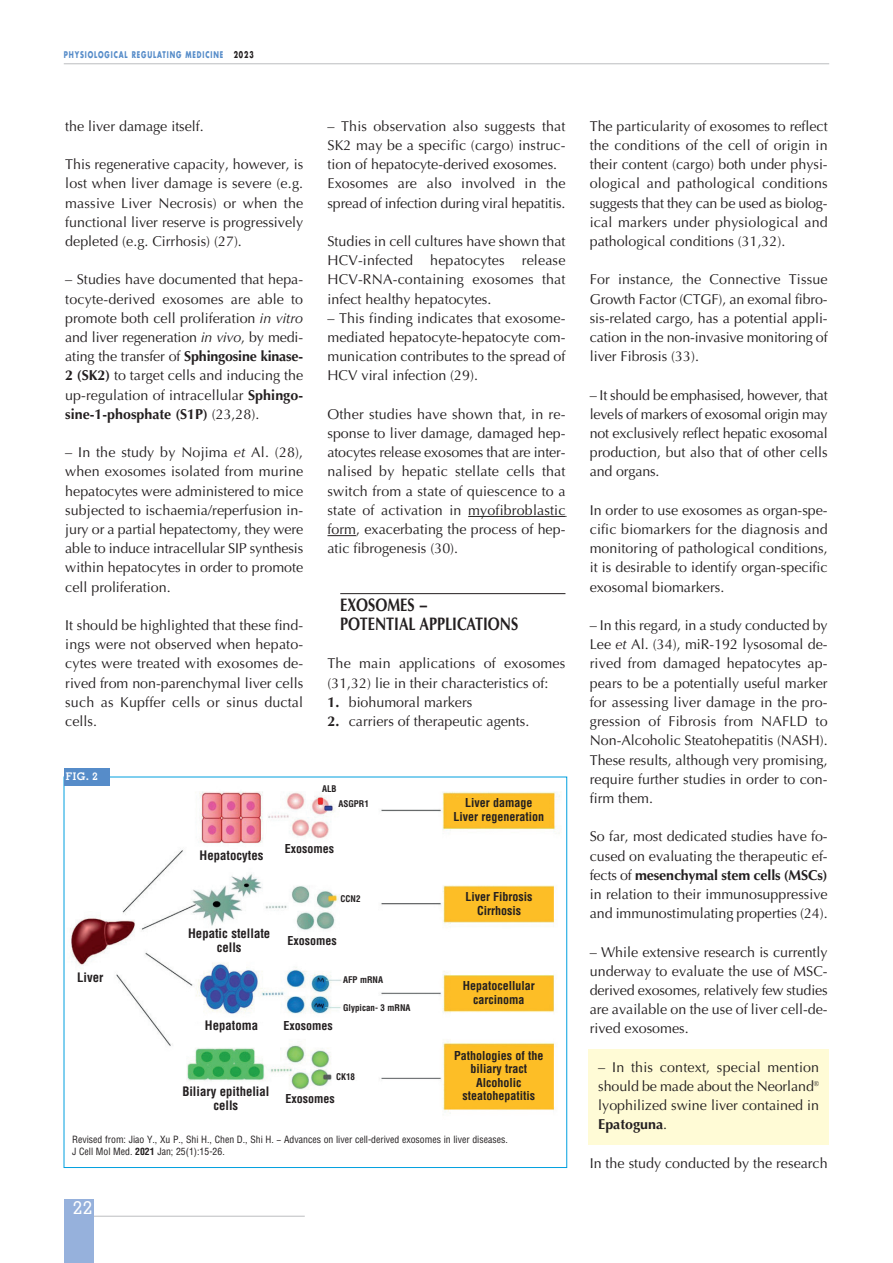
<style>
.page{position:relative;width:893px;height:1263px;background:#fff}
.page>*{position:absolute;margin:0;border:0;box-sizing:border-box;transform-origin:0 0}
.t1{font:700 18px/19.2px "Optima LT Std";color:#231f20;scale:.8 1}
.t2{font:500 18px "Memphis";color:#fff}
.t3{font:14.25px/19.2px "Optima LT Std";color:#231f20;text-align:justify}
.t4{font:700 condensed 12.75px "Helvetica LT Std";color:#231f20}
.t5{font:700 condensed 12px "Helvetica LT Std";color:#231f20}
.t6{font:700 10.5px "Memphis";color:#fff}
.t7{font:condensed 9.75px "Helvetica LT Std";color:#231f20}
.t8{font:700 condensed 9px "Helvetica LT Std";color:#231f20}
.t9{font:700 9px "Futura LT";letter-spacing:.135em;color:#568cc9;scale:.7 1}
.s1{color:#231f20}
.s2{font-style:italic}
.s3{font-weight:700}
</style>
<div class="page">
<hr style="left:85px;top:1216px;width:220px;height:1px;background:#bcbdc0">
<div style="left:64px;top:1199px;width:30px;height:64px;background:#96b1dc"></div>
<hr style="left:64px;top:64px;width:765px;height:1px;background:#bcbdc0">
<hr style="left:468px;top:516px;width:97px;height:1px;background:#231f20">
<svg style="left:327px;top:535px;width:29px;height:1px"></svg>
<hr style="left:340px;top:593px;width:225px;height:1px;background:#231f20">
<div style="left:588px;top:1049px;width:241px;height:95px;background:#fffbd6"></div>
<img style="left:66px;top:779px;width:495px;height:335px">
<div style="left:64px;top:768px;width:45px;height:17px;background:#568cc9"></div>
<p class="t9" style="left:64px;top:49px;width:273px">PHYSIOLOGICAL REGULATING MEDICINE <span class="s1">2023</span></p>
<p class="t3" style="left:65px;top:118px;width:140px">the liver damage itself.</p>
<p class="t3" style="left:65px;top:156px;width:239px">This regenerative capacity, however, is lost when liver damage is severe (e.g. massive Liver Necrosis) or when the functional liver reserve is progressively depleted (e.g. Cirrhosis) (27).</p>
<p class="t3" style="left:65px;top:271px;width:239px">– Studies have documented that hepa&shy;tocyte-derived exosomes are able to promote both cell proliferation <span class="s2">in vitro </span>and liver regeneration <span class="s2">in vivo</span>, by medi&shy;ating the transfer of <span class="s3">Sphingosine kinase-2 (SK2)</span> to target cells and inducing the up-regulation of intracellular <span class="s3">Sphingo&shy;sine-1-phosphate (S1P)</span> (23,28).</p>
<p class="t3" style="left:65px;top:444px;width:239px">– In the study by Nojima <span class="s2">et</span> Al. (28), when exosomes isolated from murine hepatocytes were administered to mice subjected to ischaemia/reperfusion in&shy;jury or a partial hepatectomy, they were able to induce intracellular SIP synthesis within hepatocytes in order to promote cell proliferation.</p>
<p class="t3" style="left:65px;top:617px;width:239px">It should be highlighted that these find&shy;ings were not observed when hepato&shy;cytes were treated with exosomes de&shy;rived from non-parenchymal liver cells such as Kupffer cells or sinus ductal cells.</p>
<p class="t6" style="left:66px;top:773px;width:34px">FIG. 2</p>
<p class="t3" style="left:327px;top:118px;width:239px">– This observation also suggests that SK2 may be a specific (cargo) instruc&shy;tion of hepatocyte-derived exosomes.</p>
<p class="t3" style="left:327px;top:175px;width:240px">Exosomes are also involved in the spread of infection during viral hepatitis.</p>
<p class="t3" style="left:327px;top:233px;width:239px">Studies in cell cultures have shown that HCV-infected hepatocytes release HCV-RNA-containing exosomes that infect healthy hepatocytes.</p>
<p class="t3" style="left:327px;top:310px;width:239px">– This finding indicates that exosome&shy;mediated hepatocyte-hepatocyte com&shy;munication contributes to the spread of HCV viral infection (29).</p>
<p class="t3" style="left:327px;top:406px;width:239px">Other studies have shown that, in re&shy;sponse to liver damage, damaged hep&shy;atocytes release exosomes that are inter&shy;nalised by hepatic stellate cells that switch from a state of quiescence to a state of activation in myofibroblastic form, exacerbating the process of hep&shy;atic fibrogenesis (30).</p>
<p class="t1" style="left:340px;top:597px;width:224px">EXOSOMES −<br>POTENTIAL APPLICATIONS</p>
<p class="t3" style="left:327px;top:655px;width:239px">The main applications of exosomes (31,32) lie in their characteristics of:</p>
<p class="t3" style="left:327px;top:694px;width:146px"><span class="s3">1.</span> biohumoral markers</p>
<p class="t3" style="left:327px;top:713px;width:203px"><span class="s3">2.</span> carriers of therapeutic agents.</p>
<p class="t8" style="left:322px;top:785px;width:16px">ALB</p>
<p class="t8" style="left:338px;top:800px;width:32px">ASGPR1</p>
<p class="t5" style="left:465px;top:798px;width:69px">Liver damage</p>
<p class="t5" style="left:454px;top:812px;width:92px">Liver regeneration</p>
<p class="t4" style="left:77px;top:972px;width:28px">Liver</p>
<p class="t4" style="left:200px;top:850px;width:65px">Hepatocytes</p>
<p class="t4" style="left:188px;top:929px;width:84px">Hepatic stellate</p>
<p class="t4" style="left:217px;top:942px;width:26px">cells</p>
<p class="t4" style="left:205px;top:1020px;width:55px">Hepatoma</p>
<p class="t5" style="left:285px;top:844px;width:51px">Exosomes</p>
<p class="t8" style="left:340px;top:895px;width:22px">CCN2</p>
<p class="t5" style="left:288px;top:936px;width:51px">Exosomes</p>
<p class="t5" style="left:283px;top:1021px;width:51px">Exosomes</p>
<p class="t8" style="left:343px;top:976px;width:41px">AFP mRNA</p>
<p class="t8" style="left:343px;top:1004px;width:69px">Glypican- 3 mRNA</p>
<p class="t4" style="left:182px;top:1087px;width:89px">Biliary epithelial</p>
<p class="t4" style="left:213px;top:1100px;width:26px">cells</p>
<p class="t8" style="left:336px;top:1073px;width:21px">CK18</p>
<p class="t5" style="left:285px;top:1094px;width:51px">Exosomes</p>
<p class="t5" style="left:465px;top:892px;width:69px">Liver Fibrosis</p>
<p class="t5" style="left:477px;top:906px;width:45px">Cirrhosis</p>
<p class="t5" style="left:463px;top:981px;width:73px">Hepatocellular</p>
<p class="t5" style="left:473px;top:995px;width:53px">carcinoma</p>
<p class="t5" style="left:454px;top:1051px;width:91px">Pathologies of the</p>
<p class="t5" style="left:471px;top:1064px;width:58px">biliary tract</p>
<p class="t5" style="left:476px;top:1078px;width:47px">Alcoholic</p>
<p class="t5" style="left:463px;top:1091px;width:74px">steatohepatitis</p>
<p class="t7" style="left:72px;top:1136px;width:437px">Revised from: Jiao Y., Xu P., Shi H., Chen D., Shi H. − Advances on liver cell-derived exosomes in liver diseases.</p>
<p class="t7" style="left:72px;top:1147px;width:154px">J Cell Mol Med. <span class="s3">2021</span> Jan; 25(1):15-26.</p>
<p class="t2" style="left:73px;top:1201px;width:20px">22</p>
<p class="t3" style="left:590px;top:118px;width:239px">The particularity of exosomes to reflect the conditions of the cell of origin in their content (cargo) both under physi&shy;ological and pathological conditions suggests that they can be used as biolog&shy;ical markers under physiological and pathological conditions (31,32).</p>
<p class="t3" style="left:590px;top:271px;width:239px">For instance, the Connective Tissue Growth Factor (CTGF), an exomal fibro&shy;sis-related cargo, has a potential appli&shy;cation in the non-invasive monitoring of liver Fibrosis (33).</p>
<p class="t3" style="left:590px;top:387px;width:239px">– It should be emphasised, however, that levels of markers of exosomal origin may not exclusively reflect hepatic exosomal production, but also that of other cells and organs.</p>
<p class="t3" style="left:590px;top:502px;width:239px">In order to use exosomes as organ-spe&shy;cific biomarkers for the diagnosis and monitoring of pathological conditions, it is desirable to identify organ-specific exosomal biomarkers.</p>
<p class="t3" style="left:590px;top:617px;width:239px">– In this regard, in a study conducted by Lee <span class="s2">et</span> Al. (34), miR-192 lysosomal de&shy;rived from damaged hepatocytes ap&shy;pears to be a potentially useful marker for assessing liver damage in the pro&shy;gression of Fibrosis from NAFLD to Non-Alcoholic Steatohepatitis (NASH).</p>
<p class="t3" style="left:590px;top:751px;width:239px">These results, although very promising, require further studies in order to con&shy;firm them.</p>
<p class="t3" style="left:590px;top:828px;width:239px">So far, most dedicated studies have fo&shy;cused on evaluating the therapeutic ef&shy;fects of <span class="s3">mesenchymal stem cells (MSCs) </span>in relation to their immunosuppressive and immunostimulating properties (24).</p>
<p class="t3" style="left:590px;top:943px;width:239px">– While extensive research is currently underway to evaluate the use of MSC&shy;derived exosomes, relatively few studies are available on the use of liver cell-de&shy;rived exosomes.</p>
<p class="t3" style="left:598px;top:1059px;width:222px">– In this context, special mention should be made about the Neorland<sup>® </sup>lyophilized swine liver contained in <span class="s3">Epatoguna</span>.</p>
<p class="t3" style="left:590px;top:1155px;width:239px">In the study conducted by the research</p>
</div>
